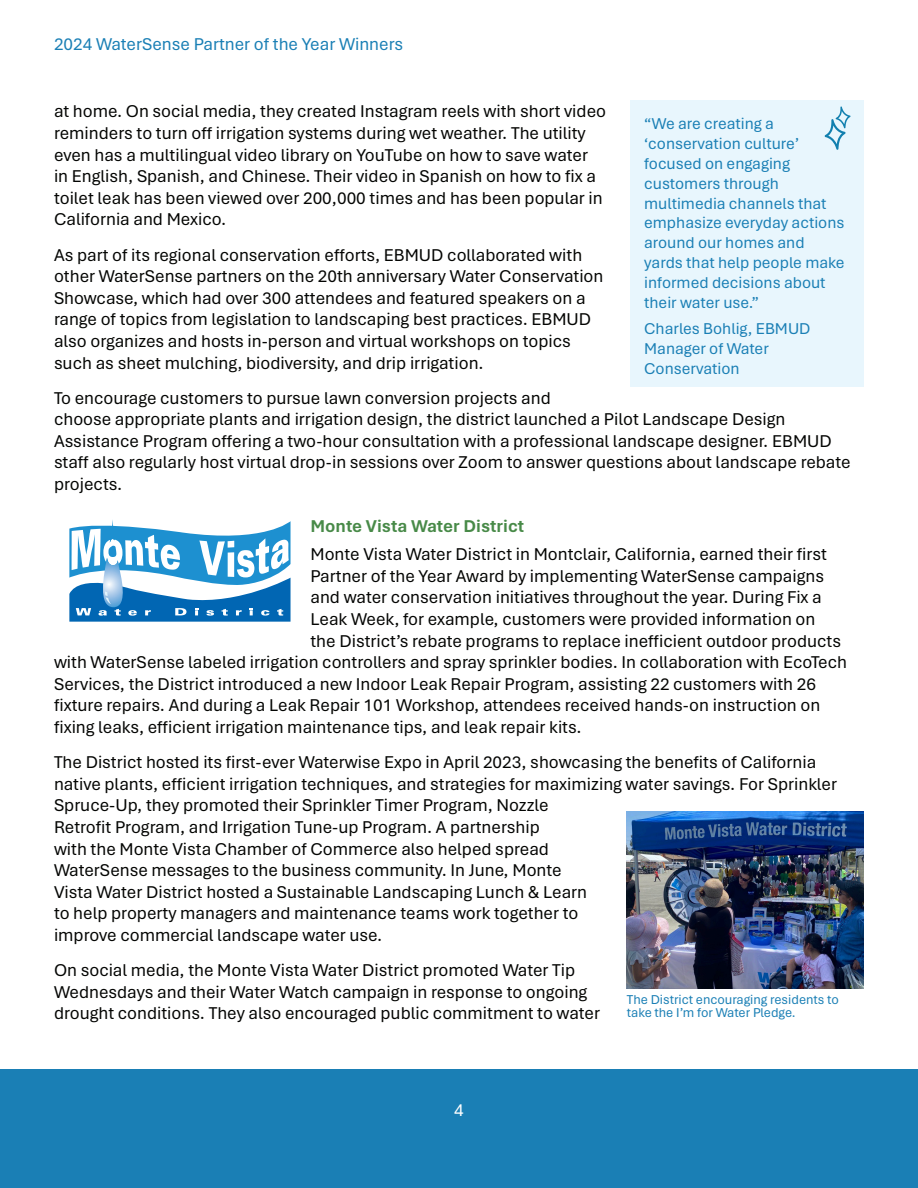
<style>
.page{position:relative;width:918px;height:1188px;background:#fff}
.page>*{position:absolute;margin:0;border:0;box-sizing:border-box;transform-origin:0 0}
.t1{font:18px/21.6px "Aptos";color:#040503}
.t2{font:18px "Aptos";color:#1a7fb5}
.t3{font:700 18px "Aptos";color:#488a48}
.t4{font:18px "Aptos";color:#fff}
.t5{font:16.5px/19.8px "Aptos";color:#1a7fb5}
.t6{font:13.5px/13.5px "Aptos";color:#1a7fb5}
</style>
<div class="page">
<div style="left:0;top:1069px;width:918px;height:119px;background:#1a7fb5"></div>
<svg style="left:69px;top:520px;width:222px;height:102px"></svg>
<div style="left:631px;top:100px;width:233px;height:287px;background:#e8f6fd"></div>
<svg style="left:825px;top:106px;width:26px;height:44px"></svg>
<img style="left:627px;top:812px;width:237px;height:177px">
<p class="t2" style="left:54px;top:32px;width:351px">2024 WaterSense Partner of the Year Winners</p>
<p class="t1" style="left:54px;top:100px;width:554px">at home. On social media, they created Instagram reels with short video reminders to turn off irrigation systems during wet weather. The utility even has a multilingual video library on YouTube on how to save water in English, Spanish, and Chinese. Their video in Spanish on how to fix a toilet leak has been viewed over 200,000 times and has been popular in California and Mexico.</p>
<p class="t1" style="left:54px;top:243px;width:551px">As part of its regional conservation efforts, EBMUD collaborated with other WaterSense partners on the 20th anniversary Water Conservation Showcase, which had over 300 attendees and featured speakers on a range of topics from legislation to landscaping best practices. EBMUD also organizes and hosts in-person and virtual workshops on topics such as sheet mulching, biodiversity, and drip irrigation.</p>
<p class="t1" style="left:54px;top:386px;width:798px">To encourage customers to pursue lawn conversion projects and<br>choose appropriate plants and irrigation design, the district launched a Pilot Landscape Design Assistance Program offering a two-hour consultation with a professional landscape designer. EBMUD staff also regularly host virtual drop-in sessions over Zoom to answer questions about landscape rebate projects.</p>
<p class="t3" style="left:310px;top:514px;width:215px">Monte Vista Water District</p>
<p class="t1" style="left:310px;top:543px;width:518px">Monte Vista Water District in Montclair, California, earned their first</p>
<p class="t1" style="left:310px;top:564px;width:515px">Partner of the Year Award by implementing WaterSense campaigns</p>
<p class="t1" style="left:310px;top:586px;width:513px">and water conservation initiatives throughout the year. During Fix a</p>
<p class="t1" style="left:310px;top:608px;width:506px">Leak Week, for example, customers were provided information on</p>
<p class="t1" style="left:310px;top:629px;width:532px">the District’s rebate programs to replace inefficient outdoor products</p>
<p class="t1" style="left:54px;top:651px;width:795px">with WaterSense labeled irrigation controllers and spray sprinkler bodies. In collaboration with EcoTech</p>
<p class="t1" style="left:54px;top:672px;width:763px">Services, the District introduced a new Indoor Leak Repair Program, assisting 22 customers with 26</p>
<p class="t1" style="left:54px;top:694px;width:768px">fixture repairs. And during a Leak Repair 101 Workshop, attendees received hands-on instruction on</p>
<p class="t1" style="left:54px;top:716px;width:529px">fixing leaks, efficient irrigation maintenance tips, and leak repair kits.</p>
<p class="t1" style="left:54px;top:751px;width:785px">The District hosted its first-ever Waterwise Expo in April 2023, showcasing the benefits of California native plants, efficient irrigation techniques, and strategies for maximizing water savings. For Sprinkler Spruce-Up, they promoted their Sprinkler Timer Program, Nozzle<br>Retrofit Program, and Irrigation Tune-up Program. A partnership<br>with the Monte Vista Chamber of Commerce also helped spread<br>WaterSense messages to the business community. In June, Monte<br>Vista Water District hosted a Sustainable Landscaping Lunch &amp; Learn<br>to help property managers and maintenance teams work together to<br>improve commercial landscape water use.</p>
<p class="t1" style="left:54px;top:959px;width:548px">On social media, the Monte Vista Water District promoted Water Tip<br>Wednesdays and their Water Watch campaign in response to ongoing drought conditions. They also encouraged public commitment to water</p>
<p class="t5" style="left:644px;top:114px;width:202px">“We are creating a ‘conservation culture’ focused on engaging customers through multimedia channels that emphasize everyday actions around our homes and yards that help people make informed decisions about their water use.”</p>
<p class="t5" style="left:644px;top:318px;width:168px">Charles Bohlig, EBMUD<br>Manager of Water<br>Conservation</p>
<p class="t6" style="left:627px;top:992px;width:213px">The District encouraging residents to take the I’m for Water Pledge.</p>
<p class="t4" style="left:454px;top:1098px;width:11px">4</p>
</div>
